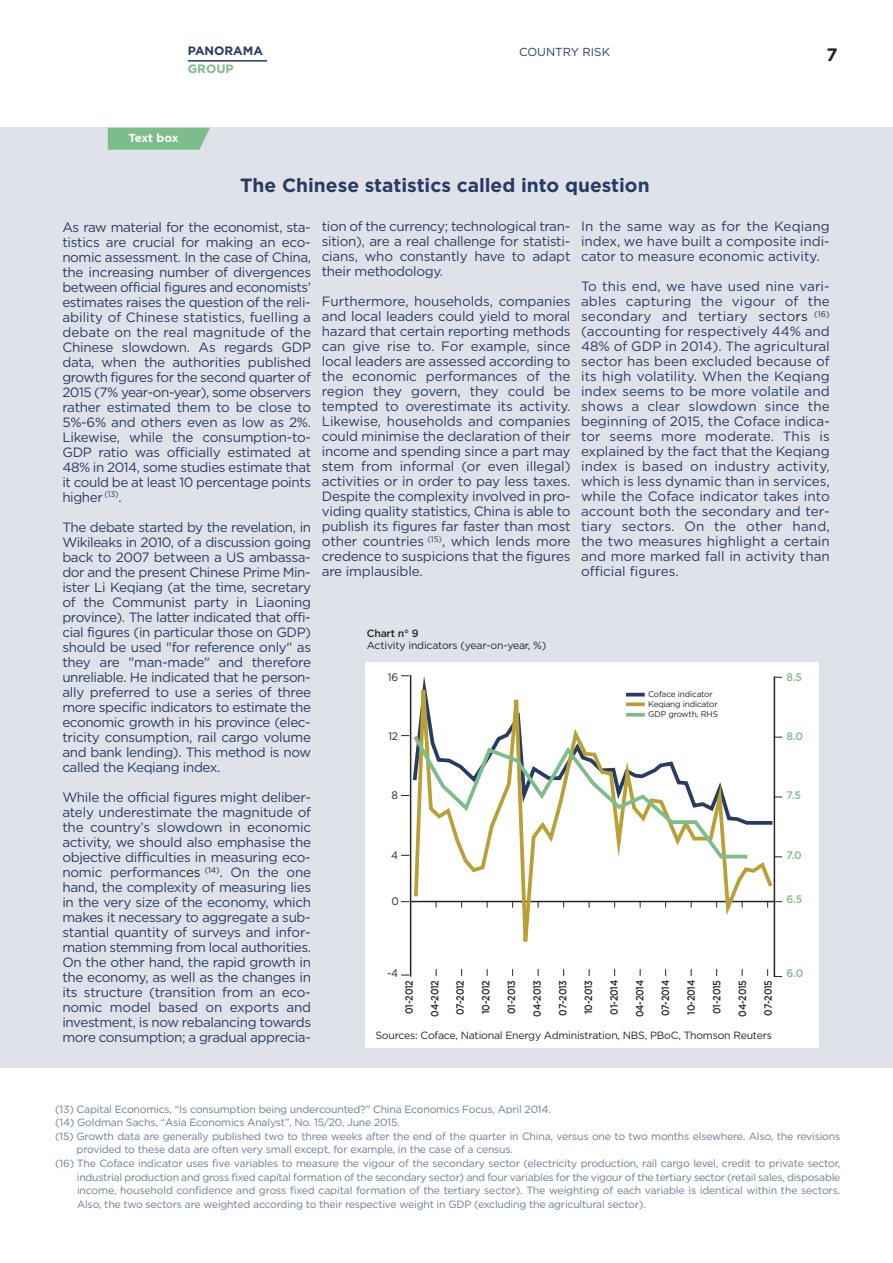
<style>
.page{position:relative;width:893px;height:1263px;background:#fff}
.page>*{position:absolute;margin:0;border:0;box-sizing:border-box;transform-origin:0 0}
.t1{font:700 19.2px "Gotham";color:#283c63}
.t2{font:700 18px "Gotham";color:#272627}
.t3{font:13.5px/15px "Gotham";letter-spacing:-.025em;color:#283c63;text-align:justify}
.t4{font:700 12.15px "Gotham";color:#283c63}
.t5{font:700 12.15px "Gotham";color:#7cbd8c}
.t6{font:700 11.7px "Gotham";letter-spacing:-.03em;color:#fff}
.t7{font:11.55px "Gotham";color:#283c63}
.t8{font:500 10.95px "Gotham";color:#7cbd8c;scale:.96 1}
.t9{font:10.95px "Gotham";color:#272627;scale:.96 1}
.t10{font:10.5px "Gotham";letter-spacing:-.02em;color:#6b7c97}
.t11{font:500 10.5px "Gotham";letter-spacing:-.02em;color:#272627;scale:.87 1}
.t12{font:10.5px "Gotham";letter-spacing:-.02em;color:#272627}
.t13{font:500 10.5px "Gotham";letter-spacing:-.02em;color:#272627}
.t14{font:8.25px/9.9px "Gotham";letter-spacing:-.02em;color:#272627}
.s1{color:#272627}
</style>
<div class="page">
<div style="left:0;top:128px;width:893px;height:940px;background:#dfe2e9"></div>
<div style="left:365px;top:662px;width:453px;height:385px;background:#fff"></div>
<svg style="left:108px;top:128px;width:102px;height:22px;background:#82bf92"></svg>
<hr style="left:188px;top:60px;width:79px;height:2px;background:#283c63">
<hr style="left:410px;top:675px;width:1px;height:302px;background:#272627">
<hr style="left:410px;top:901px;width:364px;height:1px;background:#272627">
<svg style="left:412px;top:676px;width:363px;height:301px"></svg>
<svg style="left:401px;top:731px;width:350px;height:129px"></svg>
<p class="t4" style="left:188px;top:44px;width:77px">PANORAMA</p>
<p class="t7" style="left:519px;top:45px;width:92px">COUNTRY RISK</p>
<h2 class="t2" style="left:826px;top:44px;width:13px">7</h2>
<p class="t5" style="left:188px;top:62px;width:47px">GROUP</p>
<p class="t6" style="left:128px;top:131px;width:52px">Text box</p>
<h1 class="t1" style="left:240px;top:174px;width:411px">The Chinese statistics called into question</h1>
<p class="t3" style="left:62px;top:220px;width:250px">As raw material for the economist, sta&shy;tistics are crucial for making an eco&shy;nomic assessment. In the case of China, the increasing number of divergences between official figures and economists’ estimates raises the question of the reli&shy;ability of Chinese statistics, fuelling a debate on the real magnitude of the Chinese slowdown. As regards GDP data, when the authorities published growth figures for the second quarter of 2015 (7% year-on-year), some observers rather estimated them to be close to 5%-6% and others even as low as 2%.<br>Likewise, while the consumption-to-GDP ratio was officially estimated at 48% in 2014, some studies estimate that it could be at least 10 percentage points higher <sup>(13)</sup>.</p>
<p class="t3" style="left:62px;top:520px;width:250px">The debate started by the revelation, in Wikileaks in 2010, of a discussion going back to 2007 between a US ambassa&shy;dor and the present Chinese Prime Min&shy;ister Li Keqiang (at the time, secretary of the Communist party in Liaoning province). The latter indicated that offi&shy;cial figures (in particular those on GDP) should be used "for reference only" as they are "man-made" and therefore unreliable. He indicated that he person&shy;ally preferred to use a series of three more specific indicators to estimate the economic growth in his province (elec&shy;tricity consumption, rail cargo volume and bank lending). This method is now called the Keqiang index.</p>
<p class="t3" style="left:62px;top:790px;width:250px">While the official figures might deliber&shy;ately underestimate the magnitude of the country’s slowdown in economic activity, we should also emphasise the objective difficulties in measuring eco&shy;nomic performanc<span class="s1">es</span> <sup>(14)</sup><span class="s1">.</span> On the one hand, the complexity of measuring lies in the very size of the economy, which makes it necessary to aggregate a sub&shy;stantial quantity of surveys and infor&shy;mation stemming from local authorities.<br>On the other hand, the rapid growth in the economy, as well as the changes in its structure (transition from an eco&shy;nomic model based on exports and investment, is now rebalancing towards more consumption; a gradual apprecia-</p>
<p class="t3" style="left:322px;top:219px;width:250px">tion of the currency; technological tran&shy;sition), are a real challenge for statisti&shy;cians, who constantly have to adapt their methodology.</p>
<p class="t3" style="left:322px;top:294px;width:250px">Furthermore, households, companies and local leaders could yield to moral hazard that certain reporting methods can give rise to. For example, since local leaders are assessed according to the economic performances of the region they govern, they could be tempted to overestimate its activity.<br>Likewise, households and companies could minimise the declaration of their income and spending since a part may stem from informal (or even illegal) activities or in order to pay less taxes.<br>Despite the complexity involved in pro&shy;viding quality statistics, China is able to publish its figures far faster than most other countries <sup>(15)</sup>, which lends more credence to suspicions that the figures are implausible.</p>
<p class="t3" style="left:581px;top:219px;width:250px">In the same way as for the Keqiang index, we have built a composite indi&shy;cator to measure economic activity.</p>
<p class="t3" style="left:581px;top:279px;width:250px">To this end, we have used nine vari&shy;ables capturing the vigour of the secondary and tertiary secto<span class="s1">rs</span> <sup>(16) </sup>(accounting for respectively 44% and 48% of GDP in 2014). The agricultural sector has been excluded because of its high volatility. When the Keqiang index seems to be more volatile and shows a clear slowdown since the beginning of 2015, the Coface indica&shy;tor seems more moderate. This is explained by the fact that the Keqiang index is based on industry activity, which is less dynamic than in services, while the Coface indicator takes into account both the secondary and ter&shy;tiary sectors. On the other hand, the two measures highlight a certain and more marked fall in activity than official figures.</p>
<p class="t13" style="left:367px;top:627px;width:53px">Chart n° 9</p>
<p class="t12" style="left:367px;top:639px;width:181px">Activity indicators (year-on-year, %)</p>
<p class="t9" style="left:388px;top:670px;width:12px">16</p>
<p class="t9" style="left:388px;top:730px;width:12px">12</p>
<p class="t14" style="left:648px;top:689px;width:71px">Coface indicator<br>Keqiang indicator<br>GDP growth, RHS</p>
<p class="t8" style="left:787px;top:670px;width:18px">8.5</p>
<p class="t8" style="left:787px;top:730px;width:19px">8.0</p>
<p class="t9" style="left:392px;top:789px;width:8px">8</p>
<p class="t9" style="left:391px;top:848px;width:9px">4</p>
<p class="t8" style="left:787px;top:789px;width:16px">7.5</p>
<p class="t8" style="left:787px;top:848px;width:17px">7.0</p>
<p class="t9" style="left:391px;top:895px;width:9px">0</p>
<p class="t8" style="left:786px;top:893px;width:18px">6.5</p>
<p class="t9" style="left:387px;top:967px;width:13px">-4</p>
<p class="t11" style="left:403px;top:1014px;width:41px;rotate:-90deg">01-2012</p>
<p class="t11" style="left:429px;top:1017px;width:44px;rotate:-90deg">04-2012</p>
<p class="t11" style="left:454px;top:1015px;width:42px;rotate:-90deg">07-2012</p>
<p class="t11" style="left:480px;top:1014px;width:41px;rotate:-90deg">10-2012</p>
<p class="t11" style="left:505px;top:1014px;width:41px;rotate:-90deg">01-2013</p>
<p class="t11" style="left:531px;top:1017px;width:44px;rotate:-90deg">04-2013</p>
<p class="t11" style="left:557px;top:1015px;width:42px;rotate:-90deg">07-2013</p>
<p class="t11" style="left:582px;top:1014px;width:41px;rotate:-90deg">10-2013</p>
<p class="t11" style="left:608px;top:1014px;width:41px;rotate:-90deg">01-2014</p>
<p class="t11" style="left:634px;top:1017px;width:44px;rotate:-90deg">04-2014</p>
<p class="t11" style="left:659px;top:1016px;width:43px;rotate:-90deg">07-2014</p>
<p class="t11" style="left:685px;top:1015px;width:41px;rotate:-90deg">10-2014</p>
<p class="t11" style="left:711px;top:1014px;width:41px;rotate:-90deg">01-2015</p>
<p class="t11" style="left:736px;top:1017px;width:44px;rotate:-90deg">04-2015</p>
<p class="t11" style="left:762px;top:1015px;width:42px;rotate:-90deg">07-2015</p>
<p class="t12" style="left:375px;top:1030px;width:398px">Sources: Coface, National Energy Administration, NBS, PBoC, Thomson Reuters</p>
<p class="t8" style="left:787px;top:967px;width:19px">6.0</p>
<p class="t10" style="left:55px;top:1103px;width:497px">(13) Capital Economics, “Is consumption being undercounted?” China Economics Focus, April 2014.</p>
<p class="t10" style="left:55px;top:1117px;width:346px">(14) Goldman Sachs, “Asia Economics Analyst”, No. 15/20, June 2015.</p>
<p class="t10" style="left:55px;top:1130px;width:787px">(15) Growth data are generally published two to three weeks after the end of the quarter in China, versus one to two months elsewhere. Also, the revisions</p>
<p class="t10" style="left:77px;top:1144px;width:438px">provided to these data are often very small except, for example, in the case of a census.</p>
<p class="t10" style="left:55px;top:1157px;width:787px">(16) The Coface indicator uses five variables to measure the vigour of the secondary sector (electricity production, rail cargo level, credit to private sector,</p>
<p class="t10" style="left:77px;top:1171px;width:765px">industrial production and gross fixed capital formation of the secondary sector) and four variables for the vigour of the tertiary sector (retail sales, disposable</p>
<p class="t10" style="left:77px;top:1184px;width:765px">income, household confidence and gross fixed capital formation of the tertiary sector). The weighting of each variable is identical within the sectors.</p>
<p class="t10" style="left:77px;top:1198px;width:570px">Also, the two sectors are weighted according to their respective weight in GDP (excluding the agricultural sector).</p>
</div>
